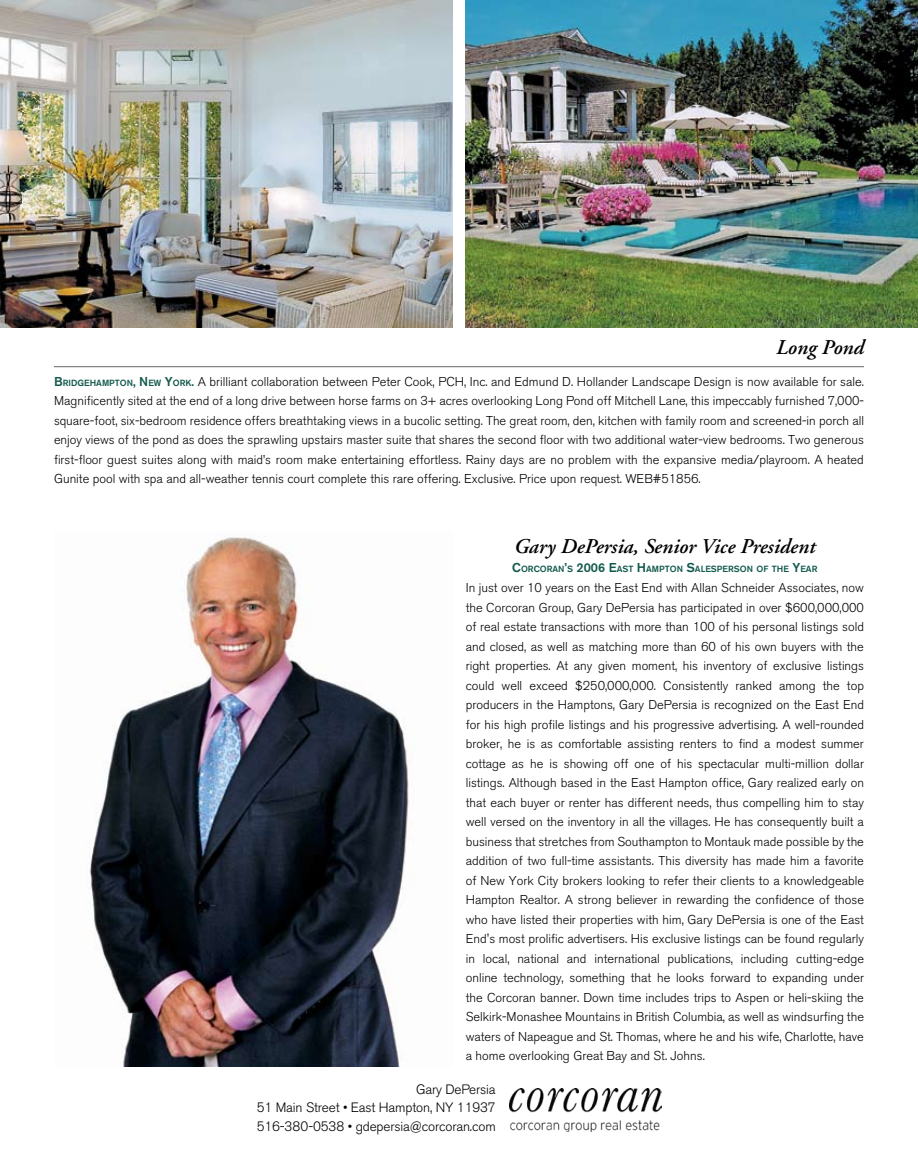
<style>
.page{position:relative;width:918px;height:1175px;background:#fff}
.page>*{position:absolute;margin:0;border:0;box-sizing:border-box;transform-origin:0 0}
.t1{font:italic 600 21px "Adobe Garamond";color:#000}
.t2{font:300 13.5px/18px "Akzidenz Grotesk BE";letter-spacing:-.01em;color:#000;text-align:justify}
.t3{font:300 12.75px/19.5px "Akzidenz Grotesk BE";color:#000;text-align:justify}
.t4{font:500 8.85px "Akzidenz Grotesk BE";color:#11594c}
.s1{font-weight:500;color:#11594c}
.s2{font-weight:500;font-size:8.85px;color:#11594c}
.s3{font-size:12.75px}
</style>
<div class="page">
<img style="left:89px;top:536px;width:320px;height:530px">
<img style="left:466px;top:0;width:452px;height:328px">
<img style="left:0;top:0;width:452px;height:328px">
<hr style="left:54px;top:366px;width:810px;height:1px;background:#636466">
<img style="left:509px;top:1088px;width:153px;height:43px">
<h1 class="t1" style="left:776px;top:336px;width:89px">Long Pond</h1>
<p class="t3" style="left:54px;top:372px;width:812px"><span class="s1">B</span><span class="s2">RIDGEHAMPTON</span><span class="s1">, N</span> <span class="s2">EW</span> <span class="s1">Y</span><span class="s2">ORK</span><span class="s1">.</span> A brilliant collaboration between Peter Cook, PCH, Inc. and Edmund D. Hollander Landscape Design is now available for sale.<br>Magnificently sited at the end of a long drive between horse farms on 3+ acres overlooking Long Pond off Mitchell Lane, this impeccably furnished 7,000- square-foot, six-bedroom residence offers breathtaking views in a bucolic setting. The great room, den, kitchen with family room and screened-in porch all enjoy views of the pond as does the sprawling upstairs master suite that shares the second floor with two additional water-view bedrooms. Two generous first-floor guest suites along with maid’s room make entertaining effortless. Rainy days are no problem with the expansive media/playroom. A heated Gunite pool with spa and all-weather tennis court complete this rare offering. Exclusive. Price upon request. WEB#51856.</p>
<h1 class="t1" style="left:514px;top:535px;width:303px">Gary DePersia, Senior Vice President</h1>
<p class="t4" style="left:512px;top:564px;width:307px"><span class="s3">C</span>ORCORAN<span class="s3">’</span>S <span class="s3">2006 E</span>AST <span class="s3">H</span>AMPTON <span class="s3">S</span>ALESPERSON OF THE <span class="s3">Y</span>EAR</p>
<p class="t3" style="left:466px;top:578px;width:400px">In just over 10 years on the East End with Allan Schneider Associates, now the Corcoran Group, Gary DePersia has participated in over $600,000,000 of real estate transactions with more than 100 of his personal listings sold and closed, as well as matching more than 60 of his own buyers with the right properties. At any given moment, his inventory of exclusive listings could well exceed $250,000,000. Consistently ranked among the top producers in the Hamptons, Gary DePersia is recognized on the East End for his high profile listings and his progressive advertising. A well-rounded broker, he is as comfortable assisting renters to find a modest summer cottage as he is showing off one of his spectacular multi-million dollar listings. Although based in the East Hampton office, Gary realized early on that each buyer or renter has different needs, thus compelling him to stay well versed on the inventory in all the villages. He has consequently built a business that stretches from Southampton to Montauk made possible by the addition of two full-time assistants. This diversity has made him a favorite of New York City brokers looking to refer their clients to a knowledgeable Hampton Realtor. A strong believer in rewarding the confidence of those who have listed their properties with him, Gary DePersia is one of the East End's most prolific advertisers. His exclusive listings can be found regularly in local, national and international publications, including cutting-edge online technology, something that he looks forward to expanding under the Corcoran banner. Down time includes trips to Aspen or heli-skiing the Selkirk-Monashee Mountains in British Columbia, as well as windsurfing the waters of Napeague and St. Thomas, where he and his wife, Charlotte, have a home overlooking Great Bay and St. Johns.</p>
<p class="t2" style="left:257px;top:1081px;width:241px;text-indent:159px">Gary DePersia 51 Main Street • East Hampton, NY 11937<br>516-380-0538 • gdepersia@corcoran.com</p>
</div>
